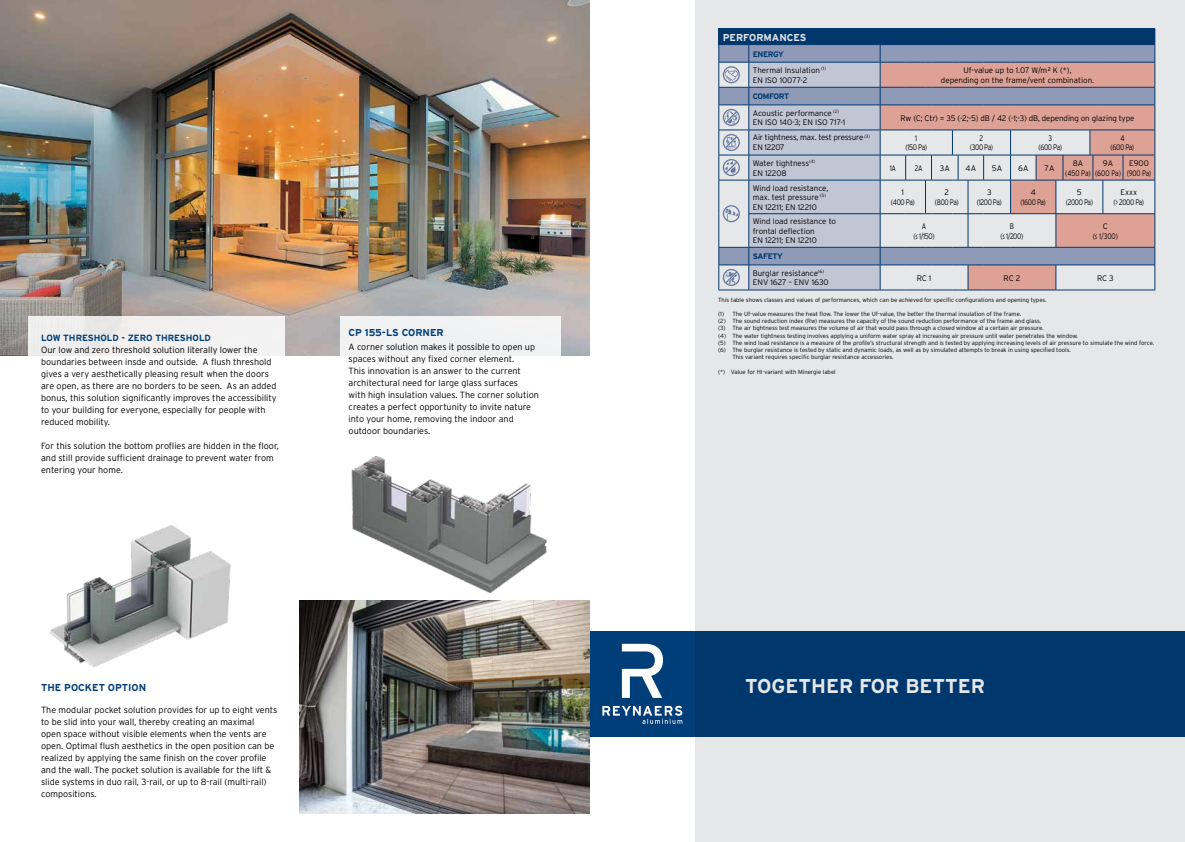
<style>
.page{position:relative;width:1185px;height:842px;background:#fff}
.page>*{position:absolute;margin:0;border:0;box-sizing:border-box;transform-origin:0 0}
.t1{font:700 20px "Interstate Rey";color:#fff}
.t2{font:700 10px "Interstate Rey";color:#003e7a}
.t3{font:700 10px "Interstate Rey";color:#fff}
.t4{font:300 9px/12px "Interstate Rey";color:#000}
.t5{font:700 9px "Interstate Rey";color:#003e7a}
.t6{font:300 8px/9.6px "Interstate Rey";letter-spacing:-.005em;color:#000;text-align:center}
.t7{font:300 8px/9.6px "Interstate Rey";letter-spacing:-.005em;color:#000;text-align:center;scale:.82 1}
.t8{font:300 8px/9.6px "Interstate Rey";letter-spacing:-.05em;color:#000;text-align:center}
.t9{font:300 6px "Interstate Rey";color:#000}
.s1{font-weight:700;color:#003e7a}
</style>
<div class="page">
<img style="left:300px;top:600px;width:290px;height:213px">
<div style="left:590px;top:632px;width:595px;height:105px;background:#003e7a"></div>
<svg style="left:622px;top:644px;width:41px;height:54px"></svg>
<svg style="left:602px;top:706px;width:80px;height:18px"></svg>
<img style="left:0;top:0;width:590px;height:356px">
<div style="left:340px;top:316px;width:220px;height:136px;background:linear-gradient(to right,#fbfbfb,#fbfbfc)"></div>
<div style="left:28px;top:316px;width:257px;height:179px;background:linear-gradient(to bottom,#f5f4f3,#fff)"></div>
<img style="left:50px;top:525px;width:181px;height:143px">
<img style="left:351px;top:456px;width:196px;height:137px">
<svg style="left:695px;top:0;width:490px;height:842px;background:#bac1cc"></svg>
<p class="t5" style="left:41px;top:332px;width:171px">LOW THRESHOLD - ZERO THRESHOLD</p>
<p class="t4" style="left:41px;top:343px;width:237px">Our low and zero threshold solution literally lower the boundaries between insde and outside. A flush threshold gives a very aesthetically pleasing result when the doors are open, as there are no borders to be seen. As an added bonus, this solution significantly improves the accessibility to your building for everyone, especially for people with reduced mobility.</p>
<p class="t4" style="left:41px;top:439px;width:239px">For this solution the bottom proflies are hidden in the floor, and still provide sufficient drainage to prevent water from entering your home.</p>
<p class="t2" style="left:349px;top:325px;width:97px">CP 155-LS CORNER</p>
<p class="t4" style="left:349px;top:341px;width:192px">A corner solution makes it possible to open up spaces without any fixed corner element.<br>This innovation is an answer to the current architectural need for large glass surfaces<br>with high insulation values. The corner solution creates a perfect opportunity to invite nature into your home, removing the indoor and outdoor boundaries.</p>
<p class="t2" style="left:41px;top:681px;width:107px">THE POCKET OPTION</p>
<p class="t4" style="left:41px;top:704px;width:238px">The modular pocket solution provides for up to eight vents to be slid into your wall, thereby creating an maximal<br>open space without visible elements when the vents are open. Optimal flush aesthetics in the open position can be realized by applying the same finish on the cover profile and the wall. The pocket solution is available for the lift &amp; slide systems in duo rail, 3-rail, or up to 8-rail (multi-rail) compositions.</p>
<p class="t3" style="left:723px;top:30px;width:85px">PERFORMANCES</p>
<p class="t6" style="left:753px;top:45px;width:75px;line-height:16.5px;text-align:left"><span class="s1">ENERGY<br></span>Thermal Insulation <sup>(1)</sup></p>
<p class="t6" style="left:753px;top:75px;width:56px">EN ISO 10077-2</p>
<p class="t6" style="left:941px;top:65px;width:155px">Uf-value up to 1.07 W/m² K (*),<br>depending on the frame/vent combination.</p>
<p class="t6" style="left:753px;top:88px;width:88px;line-height:16.5px;text-align:left"><span class="s1">COMFORT<br></span>Acoustic performance <sup>(2)</sup></p>
<p class="t6" style="left:753px;top:118px;width:94px">EN ISO 140-3; EN ISO 717-1</p>
<p class="t6" style="left:900px;top:113px;width:235px">Rw (C; Ctr) = 35 (-2;-5) dB / 42 (-1;-3) dB, depending on glazing type</p>
<p class="t6" style="left:753px;top:133px;width:119px;text-align:left">Air tightness, max. test pressure <sup>(3)<br></sup>EN 12207</p>
<p class="t7" style="left:906px;top:133px;width:28px">1<br>(150 Pa)</p>
<p class="t7" style="left:970px;top:133px;width:30px">2<br>(300 Pa)</p>
<p class="t7" style="left:1038px;top:133px;width:30px">3<br>(600 Pa)</p>
<p class="t7" style="left:1110px;top:133px;width:30px">4<br>(600 Pa)</p>
<p class="t6" style="left:753px;top:158px;width:64px;text-align:left">Water tightness<sup>(4)<br></sup>EN 12208</p>
<p class="t7" style="left:890px;top:163px;width:9px">1A</p>
<p class="t7" style="left:915px;top:163px;width:11px">2A</p>
<p class="t6" style="left:940px;top:163px;width:11px">3A</p>
<p class="t6" style="left:966px;top:163px;width:12px">4A</p>
<p class="t6" style="left:992px;top:163px;width:12px">5A</p>
<p class="t6" style="left:1018px;top:163px;width:12px">6A</p>
<p class="t6" style="left:1045px;top:163px;width:11px">7A</p>
<p class="t6" style="left:1065px;top:158px;width:27px">8A (450 Pa)</p>
<p class="t6" style="left:1095px;top:158px;width:27px">9A (600 Pa)</p>
<p class="t6" style="left:1127px;top:158px;width:26px;text-align:left">E900 (900 Pa)</p>
<p class="t6" style="left:753px;top:183px;width:77px;text-align:left">Wind load resistance, max. test pressure <sup>(5)<br></sup>EN 12211; EN 12210</p>
<p class="t6" style="left:891px;top:188px;width:25px">1<br>(400 Pa)</p>
<p class="t6" style="left:935px;top:188px;width:25px">2<br>(800 Pa)</p>
<p class="t6" style="left:977px;top:188px;width:26px">3<br>(1200 Pa)</p>
<p class="t6" style="left:1020px;top:188px;width:27px">4<br>(1600 Pa)</p>
<p class="t6" style="left:1066px;top:188px;width:29px">5<br>(2000 Pa)</p>
<p class="t8" style="left:1113px;top:188px;width:32px">Exxx<br>(&gt; 2000 Pa)</p>
<p class="t6" style="left:753px;top:216px;width:85px;text-align:left">Wind load resistance to frontal deflection<br>EN 12211; EN 12210</p>
<p class="t7" style="left:913px;top:221px;width:27px">A<br>(≤ 1/150)</p>
<p class="t7" style="left:1000px;top:221px;width:29px">B<br>(≤ 1/200)</p>
<p class="t6" style="left:1093px;top:221px;width:27px">C<br>(≤ 1/300)</p>
<p class="t6" style="left:753px;top:248px;width:73px;line-height:16.5px;text-align:left"><span class="s1">SAFETY<br></span>Burglar resistance<sup>(6)</sup></p>
<p class="t6" style="left:753px;top:278px;width:77px">ENV 1627 – ENV 1630</p>
<p class="t6" style="left:917px;top:273px;width:16px">RC 1</p>
<p class="t6" style="left:1004px;top:273px;width:18px">RC 2</p>
<p class="t6" style="left:1097px;top:273px;width:18px">RC 3</p>
<p class="t9" style="left:718px;top:296px;width:330px">This table shows classes and values of performances, which can be achieved for specific configurations and opening types.</p>
<p class="t9" style="left:718px;top:310px;width:304px">(1) The Uf-value measures the heat flow. The lower the Uf-value, the better the thermal insulation of the frame.</p>
<p class="t9" style="left:718px;top:317px;width:325px">(2) The sound reduction index (Rw) measures the capacity of the sound reduction performance of the frame and glass.</p>
<p class="t9" style="left:718px;top:324px;width:327px">(3) The air tightness test measures the volume of air that would pass through a closed window at a certain air pressure.</p>
<p class="t9" style="left:718px;top:332px;width:361px">(4) The water tightness testing involves applying a uniform water spray at increasing air pressure until water penetrates the window.</p>
<p class="t9" style="left:718px;top:339px;width:438px">(5) The wind load resistance is a measure of the profile’s structural strength and is tested by applying increasing levels of air pressure to simulate the wind force.</p>
<p class="t9" style="left:718px;top:346px;width:354px">(6) The burglar resistance is tested by static and dynamic loads, as well as by simulated attempts to break in using specified tools.</p>
<p class="t9" style="left:732px;top:353px;width:163px">This variant requires specific burglar resistance accessories.</p>
<p class="t9" style="left:718px;top:368px;width:119px">(*) Value for HI-variant with Minergie label</p>
<h1 class="t1" style="left:745px;top:672px;width:241px">TOGETHER FOR BETTER</h1>
</div>
